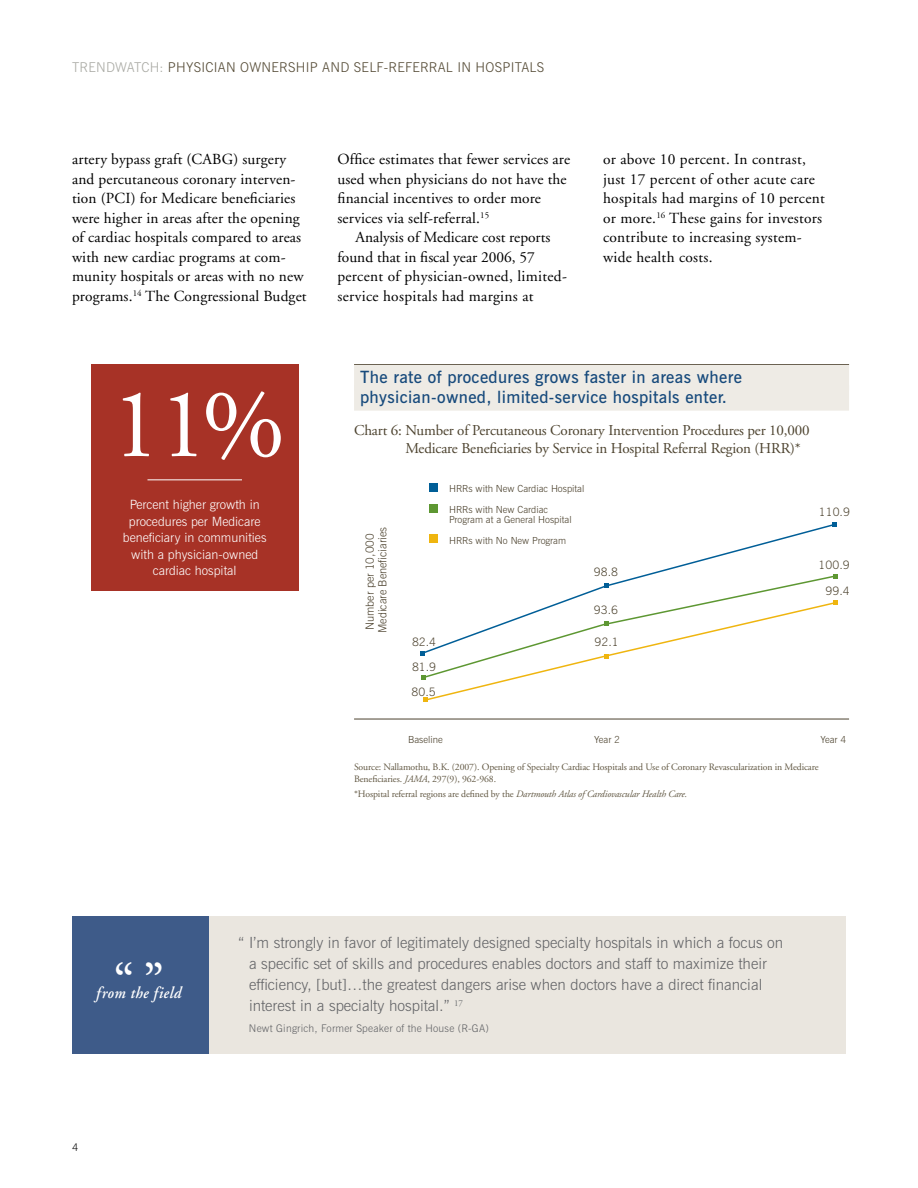
<style>
.page{position:relative;width:918px;height:1188px;background:#fff}
.page>*{position:absolute;margin:0;border:0;box-sizing:border-box;transform-origin:0 0}
.t1{font:99px "Adobe Garamond";color:#fff}
.t2{font:600 51px "Adobe Garamond";color:#fff;scale:.9 1}
.t3{font:600 16.8px/20.2px "News Gothic BT";letter-spacing:.02em;color:#174a7c}
.t4{font:italic 600 16.5px "Adobe Garamond";letter-spacing:.03em;color:#fff;scale:.9 1}
.t5{font:15.3px/19.5px "Adobe Garamond";letter-spacing:.01em;color:#000}
.t6{font:300 15.3px/21px "News Gothic BT";color:#636467}
.t7{font:15px/18px "Adobe Garamond";letter-spacing:-.01em;color:#4c422e}
.t8{font:300 13.5px "News Gothic BT";letter-spacing:.02em;color:#564c37}
.t9{font:300 13.5px "News Gothic BT";color:#aaaba5}
.t10{font:300 12.75px/16.5px "News Gothic BT";color:#fff;text-align:center}
.t11{font:300 11.7px/24.6px "News Gothic BT";color:#4c422e}
.t12{font:300 11.25px/12.8px "News Gothic BT";color:#4c422e}
.t13{font:300 10.5px "News Gothic BT";letter-spacing:.02em;color:#636467}
.t14{font:300 10.5px "News Gothic BT";color:#000}
.t15{font:9.75px/12px "Adobe Garamond";letter-spacing:-.01em;color:#605641}
.t16{font:300 9.75px/21px "News Gothic BT";color:#4c422e}
.t17{font:italic 9.75px "Adobe Garamond";letter-spacing:-.01em;color:#605641}
.s1{color:#aaaba5}
.s2{font-style:italic}
.s3{font-style:normal}
</style>
<div class="page">
<div style="left:208px;top:916px;width:638px;height:137px;background:#eae6df"></div>
<div style="left:72px;top:916px;width:136px;height:137px;background:#3e5b89"></div>
<hr style="left:354px;top:364px;width:495px;height:1px;background:#4c422e">
<div style="left:354px;top:365px;width:495px;height:25px;background:#eeebe5"></div>
<div style="left:354px;top:385px;width:495px;height:26px;background:#eeebe5"></div>
<div style="left:429px;top:483px;width:9px;height:9px;background:#005e97"></div>
<div style="left:429px;top:504px;width:9px;height:9px;background:#5d9732"></div>
<hr style="left:354px;top:719px;width:495px;height:1px;background:#4c422e">
<svg style="left:429px;top:523px;width:407px;height:51px"></svg>
<svg style="left:565px;top:574px;width:273px;height:26px"></svg>
<svg style="left:420px;top:600px;width:418px;height:102px"></svg>
<div style="left:91px;top:364px;width:207px;height:227px;background:#a73226"></div>
<hr style="left:147px;top:480px;width:95px;height:1px;background:#fff">
<p class="t9" style="left:72px;top:59px;width:10px">TREN</p>
<p class="t8" style="left:106px;top:59px;width:440px"><span class="s1">DWATCH:</span> Physician ownersh ip and Self-referral in Hospitals</p>
<p class="t5" style="left:72px;top:150px;width:236px">artery bypass graft (CABG) surgery and percutaneous coronary interven&shy;tion (PCI) for Medicare beneficiaries were higher in areas after the opening of cardiac hospitals compared to areas with new cardiac programs at com&shy;munity hospitals or areas with no new programs.<sup>14</sup> The Congressional Budget</p>
<p class="t5" style="left:338px;top:150px;width:234px">Office estimates that fewer services are used when physicians do not have the financial incentives to order more services via self-referral.<sup>15</sup></p>
<p class="t5" style="left:337px;top:228px;width:231px;text-indent:18px">Analysis of Medicare cost reports found that in fiscal year 2006, 57 percent of physician-owned, limited&shy;service hospitals had margins at</p>
<p class="t5" style="left:603px;top:150px;width:223px">or above 10 percent. In contrast, just 17 percent of other acute care hospitals had margins of 10 percent or more.<sup>16</sup> These gains for investors contribute to increasing system&shy;wide health costs.</p>
<h1 class="t1" style="left:111px;top:372px;width:176px">11%</h1>
<p class="t10" style="left:123px;top:496px;width:145px">Percent higher growth in procedures per M edicare beneficiary in communities with a physician-owned cardiac hospital</p>
<p class="t3" style="left:360px;top:367px;width:383px">The rate of procedures grows faster in areas where physician-owned, limited-service hospitals enter.</p>
<p class="t7" style="left:405px;top:421px;width:406px;text-indent:-51px">Chart 6: Number of Percutaneous Coronary Intervention Procedures per 10,000<br>Medicare Beneficiaries by Service in Hospital Referral Region (HRR)*</p>
<p class="t16" style="left:449px;top:478px;width:137px">Hrrs with new cardiac Hospital<br>Hrrs with new cardiac</p>
<p class="t16" style="left:449px;top:509px;width:124px">program at a General Hospital<br>Hrrs with no new program</p>
<p class="t12" style="left:363px;top:633px;width:108px;rotate:-90deg">number per 10,000 medicare Beneficiaries</p>
<p class="t11" style="left:594px;top:559px;width:26px">98.8</p>
<p class="t11" style="left:594px;top:597px;width:26px">93.6</p>
<p class="t11" style="left:595px;top:629px;width:26px">92.1</p>
<p class="t11" style="left:412px;top:629px;width:26px">82.4</p>
<p class="t11" style="left:412px;top:654px;width:26px">81.9<br>80.5</p>
<p class="t11" style="left:819px;top:500px;width:33px">110.9</p>
<p class="t11" style="left:819px;top:552px;width:33px">100.9</p>
<p class="t11" style="left:826px;top:578px;width:26px">99.4</p>
<p class="t16" style="left:408px;top:729px;width:36px">Baseline</p>
<p class="t16" style="left:594px;top:729px;width:27px">year 2</p>
<p class="t16" style="left:821px;top:729px;width:27px">year 4</p>
<p class="t15" style="left:354px;top:761px;width:466px">Source: Nallamothu, B.K. (2007). Opening of Specialty Cardiac Hospitals and Use of Coronary Revascularization in Medicare<br>Beneficiaries. <span class="s2">JAMA</span>, 297(9), 962-968.</p>
<p class="t17" style="left:354px;top:789px;width:335px"><span class="s3">*Hospital referral regions are defined by the</span> Dartmouth Atlas of Cardiovascular Health Care.</p>
<h2 class="t2" style="left:114px;top:954px;width:57px">“ ”</h2>
<p class="t4" style="left:96px;top:983px;width:96px">from the field</p>
<p class="t14" style="left:72px;top:1141px;width:8px">4</p>
<p class="t6" style="left:249px;top:932px;width:536px;text-indent:-11px">“ I ’m strongly in favor of legitimately designed specialty hospitals in which a focus on a specific set of skills and procedures enables doctors and staff to maximize their efficiency, [but]…the greatest dangers arise when doctors have a direct financial interest in a specialty hospital.” <sup>17</sup></p>
<p class="t13" style="left:238px;top:1022px;width:252px">Newt Gingrich, Former Speaker of the House (R-GA)</p>
</div>
